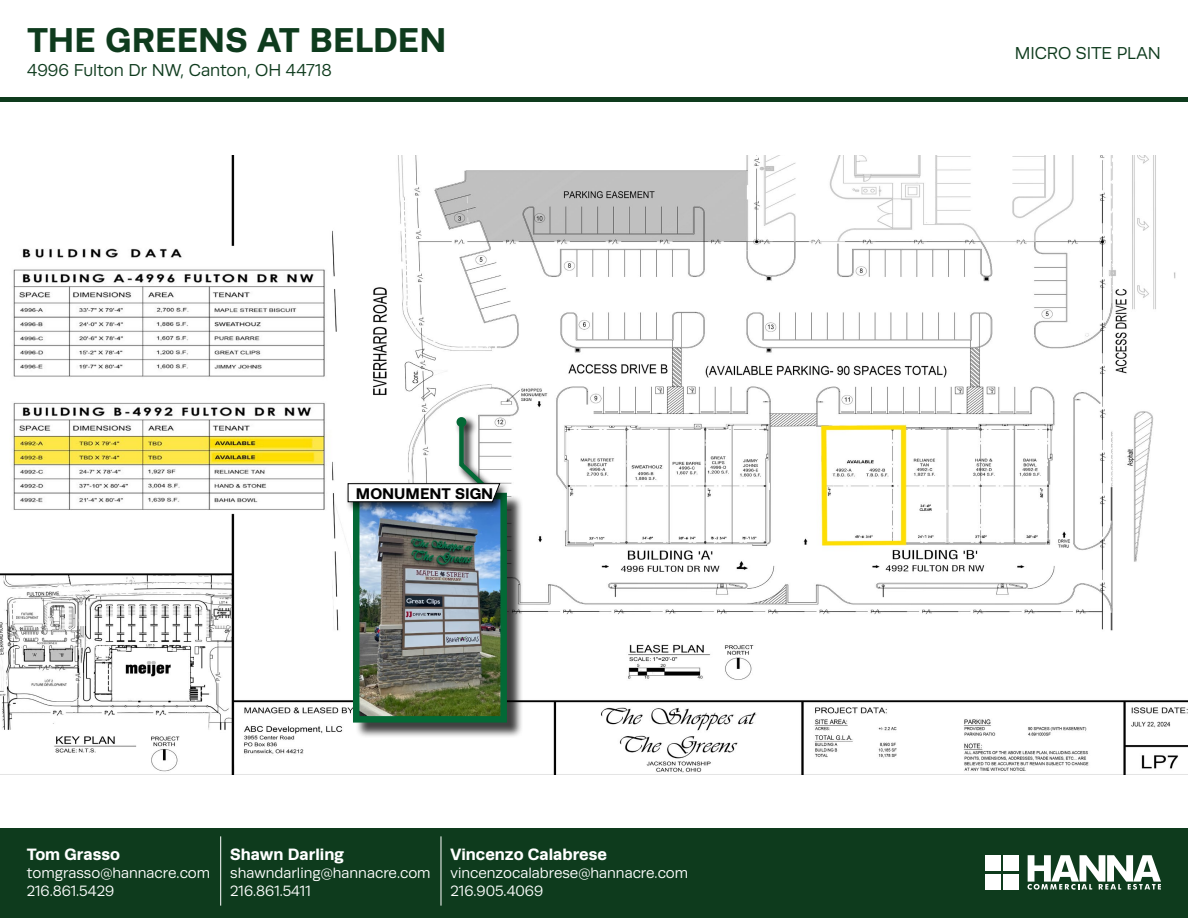
<style>
.page{position:relative;width:1188px;height:918px;background:#fff}
.page>*{position:absolute;margin:0;border:0;box-sizing:border-box;transform-origin:0 0}
.t1{font:700 34.65px "Runda";letter-spacing:.01em;color:#0e3b1d}
.t2{font:17.4px "Runda";color:#0e3b1d}
.t3{font:700 16.5px "Runda";color:#fff}
.t4{font:700 15.45px "Runda";color:#000}
.t5{font:15px/18px "Runda";color:#fff}
</style>
<div class="page">
<div style="left:0;top:828px;width:1188px;height:90px;background:#0e3b1d"></div>
<div style="left:0;top:97px;width:1188px;height:5px;background:#0e3b1d"></div>
<svg style="left:1027px;top:855px;width:134px;height:35px"></svg>
<div style="left:985px;top:855px;width:15px;height:16px;background:#fff"></div>
<div style="left:1004px;top:855px;width:15px;height:16px;background:#fff"></div>
<div style="left:985px;top:874px;width:15px;height:16px;background:#fff"></div>
<div style="left:1004px;top:874px;width:15px;height:16px;background:#fff"></div>
<hr style="left:220px;top:836px;width:1px;height:70px;background:#fff">
<hr style="left:441px;top:836px;width:1px;height:70px;background:#fff">
<img style="left:0;top:156px;width:1188px;height:618px">
<div style="left:567px;top:405px;width:27px;height:17px;background:#fff"></div>
<div style="left:454px;top:415px;width:47px;height:87px;background:#000;opacity:.8"></div>
<div style="left:355px;top:495px;width:168px;height:244px;background:#000;opacity:.75"></div>
<img style="left:360px;top:513px;width:140px;height:203px">
<div style="left:353px;top:493px;width:154px;height:230px;border:6px solid #036936"></div>
<div style="left:345px;top:480px;width:165px;height:33px;background:#000;opacity:.75"></div>
<svg style="left:348px;top:418px;width:152px;height:84px"></svg>
<div style="left:406px;top:623px;width:36px;height:8px;background:#bcc9d9"></div>
<h1 class="t1" style="left:27px;top:20px;width:421px">THE GREENS AT BELDEN</h1>
<p class="t2" style="left:27px;top:60px;width:306px">4996 Fulton Dr NW, Canton, OH 44718</p>
<p class="t4" style="left:356px;top:484px;width:139px">MONUMENT SIGN</p>
<p class="t3" style="left:27px;top:844px;width:95px">Tom Grasso</p>
<p class="t5" style="left:27px;top:864px;width:185px">tomgrasso@hannacre.com<br>216.861.5429</p>
<p class="t3" style="left:230px;top:844px;width:116px">Shawn Darling</p>
<p class="t5" style="left:230px;top:864px;width:202px">shawndarling@hannacre.com<br>216.861.5411</p>
<p class="t3" style="left:451px;top:844px;width:158px">Vincenzo Calabrese</p>
<p class="t5" style="left:451px;top:864px;width:239px">vincenzocalabrese@hannacre.com<br>216.905.4069</p>
<p class="t2" style="left:1015px;top:43px;width:148px">MICRO SITE PLAN</p>
</div>
